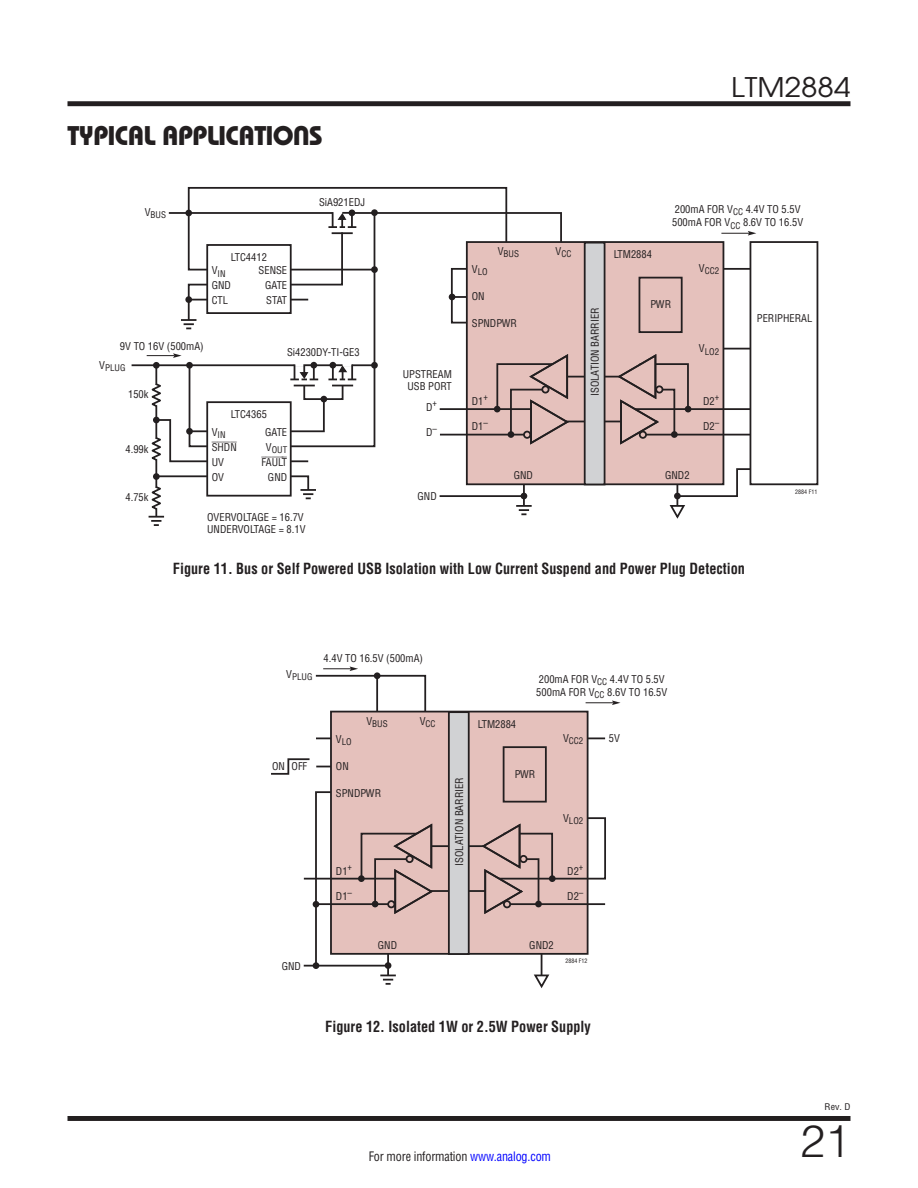
<style>
.page{position:relative;width:918px;height:1188px;background:#fff}
.page>*{position:absolute;margin:0;border:0;box-sizing:border-box;transform-origin:0 0}
.t1{font:300 45px "Linear Helvetica";color:#231f20}
.Section_Heads_non-TO{font:27px "Linear Bauhaus";letter-spacing:-.02em;color:#231f20}
.t2{font:27px "Linear Avant Garde";color:#231f20;scale:1.1 1}
.t3{font:700 15px "Linear Helv Cond";color:#231f20;scale:.95 1}
.t4{font:12.75px "Linear Helv Cond";letter-spacing:-.015em;color:#231f20;scale:.95 1}
.t5{font:10.5px/15px "Linear Helv Cond";color:#231f20}
.t6{font:10.5px/15px "Linear Helv Cond Ovr";color:#231f20}
.t7{font:9px "Linear Helv Cond";color:#231f20}
.t8{font:9px "Linear Helv Cond";color:#231f20;scale:1.1 1}
.t9{font:6px "Linear Helv Cond";color:#231f20}
.s1{font-family:"Linear Helv Cond"}
.s2{color:#00f}
</style>
<div class="page">
<div style="left:68px;top:1116px;width:782px;height:5px;background:#231f20"></div>
<div style="left:68px;top:101px;width:782px;height:5px;background:#231f20"></div>
<hr style="left:523px;top:458px;width:2px;height:53px;background:#231f20">
<hr style="left:440px;top:495px;width:84px;height:2px;background:#231f20">
<hr style="left:677px;top:469px;width:1px;height:43px;background:#231f20">
<svg style="left:521px;top:493px;width:6px;height:6px"></svg>
<svg style="left:676px;top:467px;width:104px;height:30px"></svg>
<div style="left:674px;top:493px;width:7px;height:6px;background:#231f20;border-radius:50%"></div>
<svg style="left:516px;top:505px;width:16px;height:10px"></svg>
<hr style="left:696px;top:348px;width:73px;height:2px;background:#231f20">
<div style="left:467px;top:242px;width:256px;height:242px;background:#e5c1bc"></div>
<div style="left:466px;top:241px;width:258px;height:244px;border:2px solid #231f20"></div>
<hr style="left:536px;top:376px;width:98px;height:2px;background:#231f20">
<hr style="left:536px;top:421px;width:121px;height:1px;background:#231f20">
<hr style="left:440px;top:408px;width:98px;height:2px;background:#231f20">
<hr style="left:440px;top:434px;width:98px;height:2px;background:#231f20">
<div style="left:585px;top:243px;width:20px;height:241px;background:#d1d2d4"></div>
<div style="left:584px;top:242px;width:21px;height:243px;border:2px solid #231f20"></div>
<svg style="left:496px;top:354px;width:74px;height:91px"></svg>
<hr style="left:633px;top:408px;width:140px;height:2px;background:#231f20">
<hr style="left:643px;top:434px;width:130px;height:2px;background:#231f20">
<svg style="left:670px;top:505px;width:15px;height:14px"></svg>
<div style="left:750px;top:242px;width:67px;height:242px;background:#fff"></div>
<div style="left:750px;top:241px;width:68px;height:244px;border:2px solid #231f20"></div>
<div style="left:639px;top:277px;width:44px;height:56px;border:2px solid #231f20"></div>
<div style="left:494px;top:406px;width:7px;height:6px;background:#231f20;border-radius:50%"></div>
<div style="left:508px;top:431px;width:6px;height:7px;background:#231f20;border-radius:50%"></div>
<svg style="left:617px;top:354px;width:74px;height:91px"></svg>
<div style="left:671px;top:431px;width:7px;height:7px;background:#231f20;border-radius:50%"></div>
<svg style="left:191px;top:329px;width:185px;height:119px"></svg>
<hr style="left:132px;top:364px;width:242px;height:2px;background:#231f20">
<div style="left:371px;top:362px;width:7px;height:7px;background:#231f20;border-radius:50%"></div>
<hr style="left:187px;top:320px;width:4px;height:10px;background:#b9b8b9">
<svg style="left:168px;top:187px;width:610px;height:142px"></svg>
<hr style="left:155px;top:365px;width:2px;height:156px;background:#231f20">
<svg style="left:147px;top:353px;width:209px;height:110px"></svg>
<svg style="left:152px;top:475px;width:164px;height:35px"></svg>
<svg style="left:149px;top:516px;width:15px;height:10px"></svg>
<hr style="left:387px;top:928px;width:2px;height:53px;background:#231f20">
<hr style="left:304px;top:965px;width:84px;height:2px;background:#231f20">
<hr style="left:541px;top:939px;width:1px;height:43px;background:#231f20">
<div style="left:385px;top:962px;width:6px;height:7px;background:#231f20;border-radius:50%"></div>
<svg style="left:380px;top:975px;width:16px;height:10px"></svg>
<hr style="left:316px;top:766px;width:53px;height:1px;background:#231f20">
<hr style="left:316px;top:737px;width:289px;height:2px;background:#231f20">
<div style="left:330px;top:711px;width:259px;height:244px;background:#e5c1bc;border:2px solid #231f20"></div>
<div style="left:313px;top:901px;width:6px;height:7px;background:#231f20;border-radius:50%"></div>
<div style="left:313px;top:962px;width:6px;height:7px;background:#231f20;border-radius:50%"></div>
<hr style="left:400px;top:845px;width:98px;height:2px;background:#231f20">
<hr style="left:400px;top:890px;width:122px;height:2px;background:#231f20">
<hr style="left:304px;top:878px;width:98px;height:2px;background:#231f20">
<div style="left:449px;top:712px;width:20px;height:242px;background:#d1d2d4"></div>
<div style="left:448px;top:711px;width:22px;height:244px;border:2px solid #231f20"></div>
<svg style="left:534px;top:975px;width:15px;height:13px"></svg>
<div style="left:503px;top:746px;width:44px;height:57px;border:2px solid #231f20"></div>
<svg style="left:314px;top:790px;width:120px;height:177px"></svg>
<svg style="left:481px;top:816px;width:125px;height:100px"></svg>
<div style="left:549px;top:875px;width:7px;height:7px;background:#231f20;border-radius:50%"></div>
<div style="left:535px;top:901px;width:7px;height:6px;background:#231f20;border-radius:50%"></div>
<svg style="left:586px;top:700px;width:34px;height:5px"></svg>
<svg style="left:315px;top:666px;width:112px;height:65px"></svg>
<svg style="left:271px;top:758px;width:39px;height:17px"></svg>
<p class="Section_Heads_non-TO" style="left:68px;top:119px;width:257px">TYPICAL APPLICATIONS</p>
<p class="t7" style="left:145px;top:209px;width:23px"><sup>V</sup>BUS</p>
<p class="t5" style="left:231px;top:249px;width:37px">LTC4412</p>
<p class="t7" style="left:212px;top:268px;width:15px"><sup>V</sup>IN</p>
<p class="t5" style="left:212px;top:278px;width:21px">GND<br>CTL</p>
<p class="t5" style="left:265px;top:263px;width:24px;text-align:justify;text-indent:-6px">SENSE GATE STAT</p>
<p class="t5" style="left:319px;top:194px;width:48px">SiA921EDJ</p>
<p class="t5" style="left:120px;top:338px;width:85px">9V TO 16V (500mA)</p>
<p class="t7" style="left:99px;top:362px;width:28px"><sup>V</sup>PLUG</p>
<p class="t5" style="left:128px;top:387px;width:22px">150k</p>
<p class="t5" style="left:126px;top:442px;width:25px">4.99k</p>
<p class="t5" style="left:126px;top:489px;width:25px">4.75k</p>
<p class="t5" style="left:287px;top:344px;width:74px">Si4230DY-TI-GE3</p>
<p class="t5" style="left:231px;top:406px;width:37px">LTC4365</p>
<p class="t7" style="left:212px;top:430px;width:15px"><sup>V</sup>IN</p>
<p class="t6" style="left:212px;top:440px;width:27px">SHDN<br><span class="s1">UV<br>OV</span></p>
<p class="t5" style="left:265px;top:425px;width:24px">GATE</p>
<p class="t7" style="left:266px;top:445px;width:23px"><sup>V</sup>OUT</p>
<p class="t6" style="left:262px;top:455px;width:27px;text-align:right">FAULT<br><span class="s1">GND</span></p>
<p class="t5" style="left:207px;top:512px;width:100px;line-height:12px">OVERVOLTAGE = 16.7V<br>UNDERVOLTAGE = 8.1V</p>
<h2 class="t2" style="left:731px;top:70px;width:110px">LTM2884</h2>
<p class="t5" style="left:403px;top:367px;width:51px;line-height:12.6px;text-align:center">UPSTREAM<br>USB PORT</p>
<p class="t5" style="left:426px;top:425px;width:12px">D<sup>–</sup></p>
<p class="t5" style="left:426px;top:399px;width:12px">D<sup>+</sup></p>
<p class="t5" style="left:418px;top:489px;width:21px">GND</p>
<p class="t5" style="left:672px;top:202px;width:133px;line-height:13.5px">200mA FOR V<sub>CC</sub> 4.4V TO 5.5V<br>500mA FOR V<sub>CC</sub> 8.6V TO 16.5V</p>
<p class="t7" style="left:498px;top:248px;width:23px"><sup>V</sup>BUS</p>
<p class="t7" style="left:556px;top:248px;width:17px"><sup>V</sup>CC</p>
<p class="t5" style="left:614px;top:247px;width:40px">LTM2884</p>
<p class="t7" style="left:472px;top:267px;width:17px"><sup>V</sup>LO</p>
<p class="t5" style="left:472px;top:289px;width:14px">ON</p>
<p class="t5" style="left:472px;top:316px;width:47px">SPNDPWR</p>
<p class="t5" style="left:472px;top:394px;width:18px">D1<sup>+</sup></p>
<p class="t5" style="left:472px;top:419px;width:18px">D1<sup>–</sup></p>
<p class="t5" style="left:588px;top:396px;width:90px;rotate:-90deg">ISOLATION BARRIER</p>
<p class="t5" style="left:651px;top:297px;width:22px">PWR</p>
<p class="t7" style="left:699px;top:265px;width:22px"><sup>V</sup>CC2</p>
<p class="t7" style="left:699px;top:346px;width:22px"><sup>V</sup>LO2</p>
<p class="t5" style="left:703px;top:394px;width:18px">D2<sup>+</sup></p>
<p class="t5" style="left:703px;top:419px;width:18px">D2<sup>–</sup></p>
<p class="t5" style="left:757px;top:311px;width:57px">PERIPHERAL</p>
<p class="t5" style="left:514px;top:468px;width:21px">GND</p>
<p class="t5" style="left:665px;top:468px;width:26px">GND2</p>
<p class="t9" style="left:795px;top:488px;width:24px">2884 F11</p>
<p class="t3" style="left:173px;top:559px;width:604px">Figure 11. Bus or Self Powered USB Isolation with Low Current Suspend and Power Plug Detection</p>
<p class="t7" style="left:286px;top:671px;width:28px"><sup>V</sup>PLUG</p>
<p class="t5" style="left:324px;top:651px;width:101px">4.4V TO 16.5V (500mA)</p>
<p class="t5" style="left:272px;top:759px;width:37px">ON OFF</p>
<p class="t7" style="left:366px;top:718px;width:23px"><sup>V</sup>BUS</p>
<p class="t7" style="left:336px;top:736px;width:17px"><sup>V</sup>LO</p>
<p class="t5" style="left:336px;top:759px;width:14px">ON</p>
<p class="t5" style="left:336px;top:785px;width:47px">SPNDPWR</p>
<p class="t7" style="left:420px;top:718px;width:17px"><sup>V</sup>CC</p>
<p class="t5" style="left:336px;top:863px;width:18px">D1<sup>+</sup></p>
<p class="t5" style="left:336px;top:889px;width:18px">D1<sup>–</sup></p>
<p class="t5" style="left:452px;top:866px;width:90px;rotate:-90deg">ISOLATION BARRIER</p>
<p class="t5" style="left:478px;top:717px;width:40px">LTM2884</p>
<p class="t5" style="left:536px;top:672px;width:133px;line-height:13.5px">200mA FOR V<sub>CC</sub> 4.4V TO 5.5V<br>500mA FOR V<sub>CC</sub> 8.6V TO 16.5V</p>
<p class="t7" style="left:563px;top:735px;width:22px"><sup>V</sup>CC2</p>
<p class="t5" style="left:609px;top:730px;width:13px">5V</p>
<p class="t5" style="left:515px;top:766px;width:22px">PWR</p>
<p class="t7" style="left:563px;top:815px;width:22px"><sup>V</sup>LO2</p>
<p class="t5" style="left:567px;top:863px;width:18px">D2<sup>+</sup></p>
<p class="t5" style="left:567px;top:889px;width:18px">D2<sup>–</sup></p>
<p class="t5" style="left:282px;top:958px;width:21px">GND</p>
<p class="t5" style="left:378px;top:937px;width:21px">GND</p>
<p class="t5" style="left:529px;top:937px;width:26px">GND2</p>
<p class="t9" style="left:565px;top:957px;width:24px">2884 F12</p>
<p class="t3" style="left:325px;top:1017px;width:281px">Figure 12. Isolated 1W or 2.5W Power Supply</p>
<p class="t4" style="left:369px;top:1148px;width:193px">For more information <span class="s2">www.analog.com</span></p>
<p class="t8" style="left:825px;top:1102px;width:25px">Rev. D</p>
<h1 class="t1" style="left:800px;top:1113px;width:52px">21</h1>
</div>
